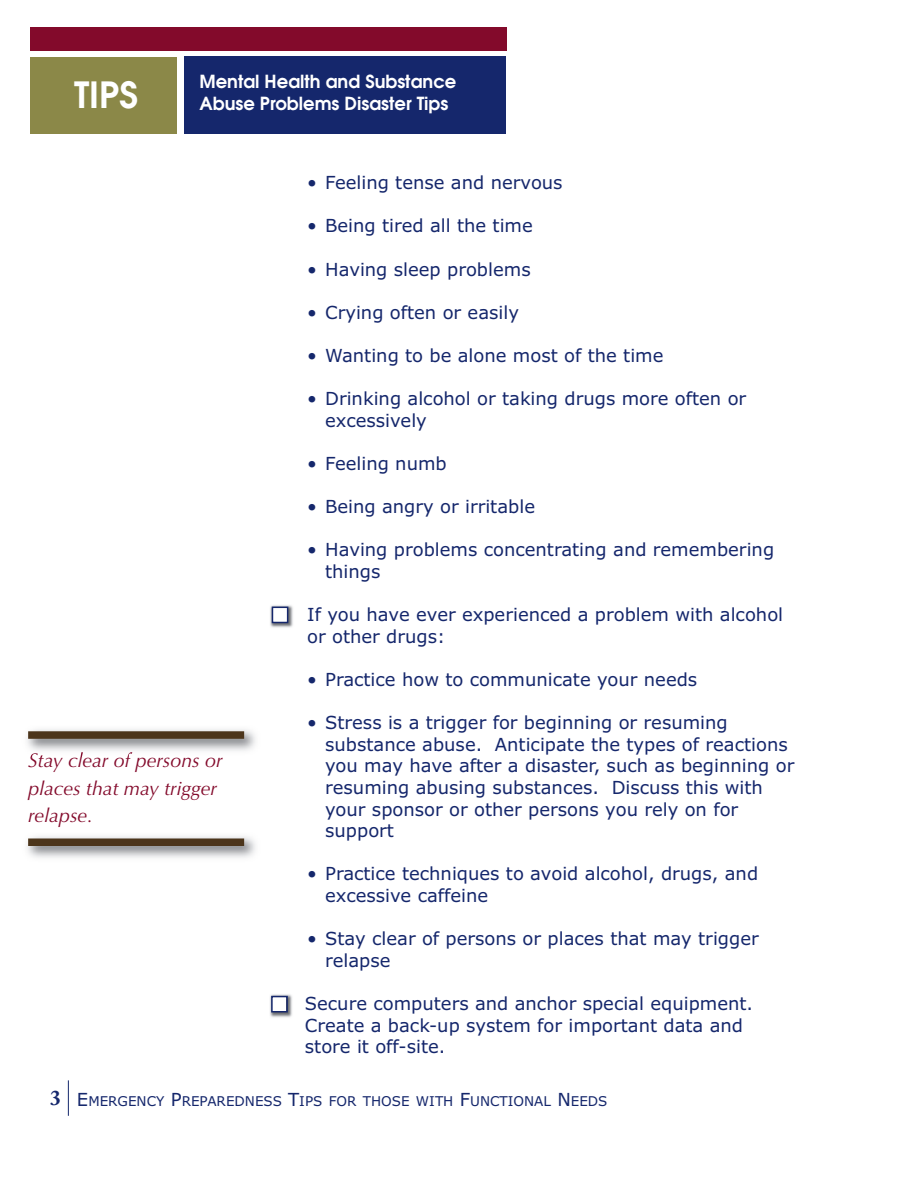
<style>
.page{position:relative;width:918px;height:1188px;background:#fff}
.page>*{position:absolute;margin:0;border:0;box-sizing:border-box;transform-origin:0 0}
.t1{font:600 36px "Avant Garde";color:#fff}
.t2{font:italic 19.5px/27.8px "Optima";color:#830a2b}
.t3{font:18px/21.6px "Verdana";color:#15276c}
.t4{font:600 18px/21.6px "Avant Garde";color:#fff}
.t5{font:13.5px "Verdana";color:#15276c}
.s1{font-family:"Adobe Caslon";font-weight:700;font-size:21px}
.s2{font-size:18px}
</style>
<div class="page">
<hr style="left:68px;top:1080px;width:1px;height:36px;background:#15276c">
<div style="left:30px;top:27px;width:476px;height:24px;background:#830a2b"></div>
<div style="left:184px;top:56px;width:321px;height:78px;background:#15276c"></div>
<div style="left:30px;top:57px;width:147px;height:77px;background:#8b8848"></div>
<img style="left:27px;top:836px;width:229px;height:22px">
<div style="left:28px;top:838px;width:216px;height:8px;background:#4c351b"></div>
<img style="left:27px;top:729px;width:229px;height:27px">
<img style="left:30px;top:753px;width:48px;height:3px">
<div style="left:28px;top:731px;width:216px;height:8px;background:#4c351b"></div>
<img style="left:270px;top:605px;width:23px;height:23px">
<div style="left:273px;top:608px;width:14px;height:14px;background:#fff"></div>
<div style="left:272px;top:607px;width:16px;height:16px;border:2px solid #15276c"></div>
<img style="left:270px;top:994px;width:22px;height:24px">
<div style="left:273px;top:997px;width:13px;height:14px;background:#fff"></div>
<div style="left:271px;top:996px;width:17px;height:16px;border:2px solid #15276c"></div>
<h1 class="t1" style="left:74px;top:74px;width:65px">TIPS</h1>
<p class="t4" style="left:200px;top:71px;width:258px">Mental Health and Substance<br>Abuse Problems Disaster Tips</p>
<p class="t2" style="left:28px;top:746px;width:196px">Stay clear of persons or places that may trigger relapse.</p>
<p class="t3" style="left:307px;top:172px;width:257px">• Feeling tense and nervous</p>
<p class="t3" style="left:307px;top:215px;width:227px">• Being tired all the time</p>
<p class="t3" style="left:307px;top:259px;width:225px">• Having sleep problems</p>
<p class="t3" style="left:307px;top:302px;width:213px">• Crying often or easily</p>
<p class="t3" style="left:307px;top:345px;width:358px">• Wanting to be alone most of the time</p>
<p class="t3" style="left:325px;top:388px;width:423px;text-indent:-18px">• Drinking alcohol or taking drugs more often or excessively</p>
<p class="t3" style="left:307px;top:453px;width:141px">• Feeling numb</p>
<p class="t3" style="left:307px;top:496px;width:229px">• Being angry or irritable</p>
<p class="t3" style="left:325px;top:539px;width:451px;text-indent:-18px">• Having problems concentrating and remembering things</p>
<p class="t3" style="left:307px;top:604px;width:478px">If you have ever experienced a problem with alcohol or other drugs:</p>
<p class="t3" style="left:307px;top:669px;width:392px">• Practice how to communicate your needs</p>
<p class="t3" style="left:325px;top:712px;width:471px;text-indent:-18px">• Stress is a trigger for beginning or resuming substance abuse. Anticipate the types of reactions you may have after a disaster, such as beginning or resuming abusing substances. Discuss this with your sponsor or other persons you rely on for support</p>
<p class="t3" style="left:325px;top:863px;width:435px;text-indent:-18px">• Practice techniques to avoid alcohol, drugs, and excessive caffeine</p>
<p class="t3" style="left:325px;top:928px;width:435px;text-indent:-18px">• Stay clear of persons or places that may trigger relapse</p>
<p class="t3" style="left:305px;top:993px;width:450px">Secure computers and anchor special equipment.<br>Create a back-up system for important data and store it off-site.</p>
<p class="t5" style="left:50px;top:1094px;width:559px"><span class="s1">3</span> <span class="s2">E</span>MERGENCY <span class="s2">P</span>REPAREDNESS <span class="s2">T</span>IPS FOR THOSE WITH <span class="s2">F</span>UNCTIONAL <span class="s2">N</span>EEDS</p>
</div>
